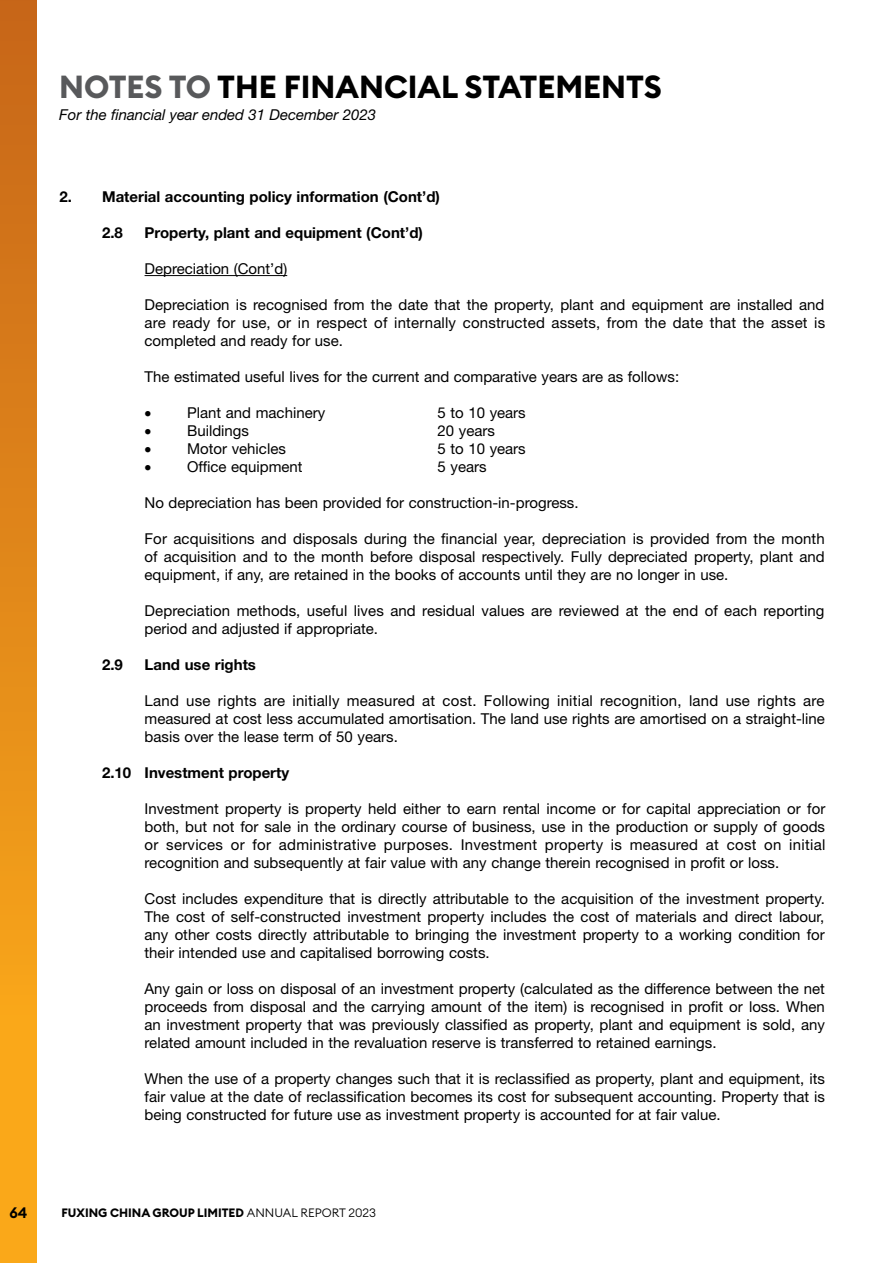
<style>
.page{position:relative;width:893px;height:1263px;background:#fff}
.page>*{position:absolute;margin:0;border:0;box-sizing:border-box;transform-origin:0 0}
.t1{font:700 31.5px "Euclid Circular B";color:#000}
.t2{font:15px/18px "Helvetica Neue LT Std";color:#000;text-align:justify}
.t3{font:700 15px "Helvetica Neue LT Std";color:#000}
.t4{font:italic 15px "Helvetica Neue LT Std";letter-spacing:-.005em;color:#000}
.t5{font:600 15px "Euclid Circular B";color:#000}
.t6{font:700 12px "Euclid Circular B";color:#000}
.s1{color:#58595b}
.s2{font-weight:300}
</style>
<div class="page">
<div style="left:0;top:0;width:36px;height:1263px;background:linear-gradient(to bottom,#c76619,#ffb11a)"></div>
<hr style="left:145px;top:275px;width:142px;height:1px;background:#000">
<h1 class="t1" style="left:59px;top:66px;width:604px"><span class="s1">NOTES TO</span> THE FINANCIAL STATEMENTS</h1>
<p class="t4" style="left:59px;top:106px;width:318px">For the financial year ended 31 December 2023</p>
<p class="t3" style="left:60px;top:187px;width:382px">2. Material accounting policy information (Cont’d)</p>
<p class="t3" style="left:102px;top:223px;width:22px">2.8</p>
<p class="t3" style="left:145px;top:223px;width:280px">Property, plant and equipment (Cont’d)</p>
<p class="t2" style="left:145px;top:260px;width:144px">Depreciation (Cont’d)</p>
<p class="t2" style="left:145px;top:296px;width:682px">Depreciation is recognised from the date that the property, plant and equipment are installed and are ready for use, or in respect of internally constructed assets, from the date that the asset is completed and ready for use.</p>
<p class="t2" style="left:145px;top:368px;width:536px">The estimated useful lives for the current and comparative years are as follows:</p>
<p class="t2" style="left:145px;top:404px;width:182px">• Plant and machinery</p>
<p class="t2" style="left:438px;top:404px;width:90px">5 to 10 years</p>
<p class="t2" style="left:145px;top:422px;width:106px">• Buildings</p>
<p class="t2" style="left:438px;top:422px;width:59px">20 years</p>
<p class="t2" style="left:145px;top:440px;width:143px">• Motor vehicles</p>
<p class="t2" style="left:438px;top:440px;width:90px">5 to 10 years</p>
<p class="t2" style="left:145px;top:458px;width:159px">• Office equipment</p>
<p class="t2" style="left:438px;top:458px;width:51px">5 years</p>
<p class="t2" style="left:145px;top:494px;width:435px">No depreciation has been provided for construction-in-progress.</p>
<p class="t2" style="left:145px;top:530px;width:682px">For acquisitions and disposals during the financial year, depreciation is provided from the month of acquisition and to the month before disposal respectively. Fully depreciated property, plant and equipment, if any, are retained in the books of accounts until they are no longer in use.</p>
<p class="t2" style="left:145px;top:602px;width:681px">Depreciation methods, useful lives and residual values are reviewed at the end of each reporting period and adjusted if appropriate.</p>
<p class="t3" style="left:102px;top:655px;width:22px">2.9</p>
<p class="t3" style="left:145px;top:655px;width:113px">Land use rights</p>
<p class="t2" style="left:145px;top:692px;width:682px">Land use rights are initially measured at cost. Following initial recognition, land use rights are measured at cost less accumulated amortisation. The land use rights are amortised on a straight-line basis over the lease term of 50 years.</p>
<p class="t3" style="left:102px;top:763px;width:189px">2.10 Investment property</p>
<p class="t2" style="left:145px;top:800px;width:682px">Investment property is property held either to earn rental income or for capital appreciation or for both, but not for sale in the ordinary course of business, use in the production or supply of goods or services or for administrative purposes. Investment property is measured at cost on initial recognition and subsequently at fair value with any change therein recognised in profit or loss.</p>
<p class="t2" style="left:145px;top:890px;width:682px">Cost includes expenditure that is directly attributable to the acquisition of the investment property.<br>The cost of self-constructed investment property includes the cost of materials and direct labour, any other costs directly attributable to bringing the investment property to a working condition for their intended use and capitalised borrowing costs.</p>
<p class="t2" style="left:145px;top:980px;width:682px">Any gain or loss on disposal of an investment property (calculated as the difference between the net proceeds from disposal and the carrying amount of the item) is recognised in profit or loss. When an investment property that was previously classified as property, plant and equipment is sold, any related amount included in the revaluation reserve is transferred to retained earnings.</p>
<p class="t2" style="left:145px;top:1070px;width:682px">When the use of a property changes such that it is reclassified as property, plant and equipment, its fair value at the date of reclassification becomes its cost for subsequent accounting. Property that is being constructed for future use as investment property is accounted for at fair value.</p>
<p class="t5" style="left:9px;top:1203px;width:20px">64</p>
<p class="t6" style="left:61px;top:1205px;width:316px">FUXING CHINA GROUP LIMITED <span class="s2">ANNUAL REPORT 2023</span></p>
</div>
